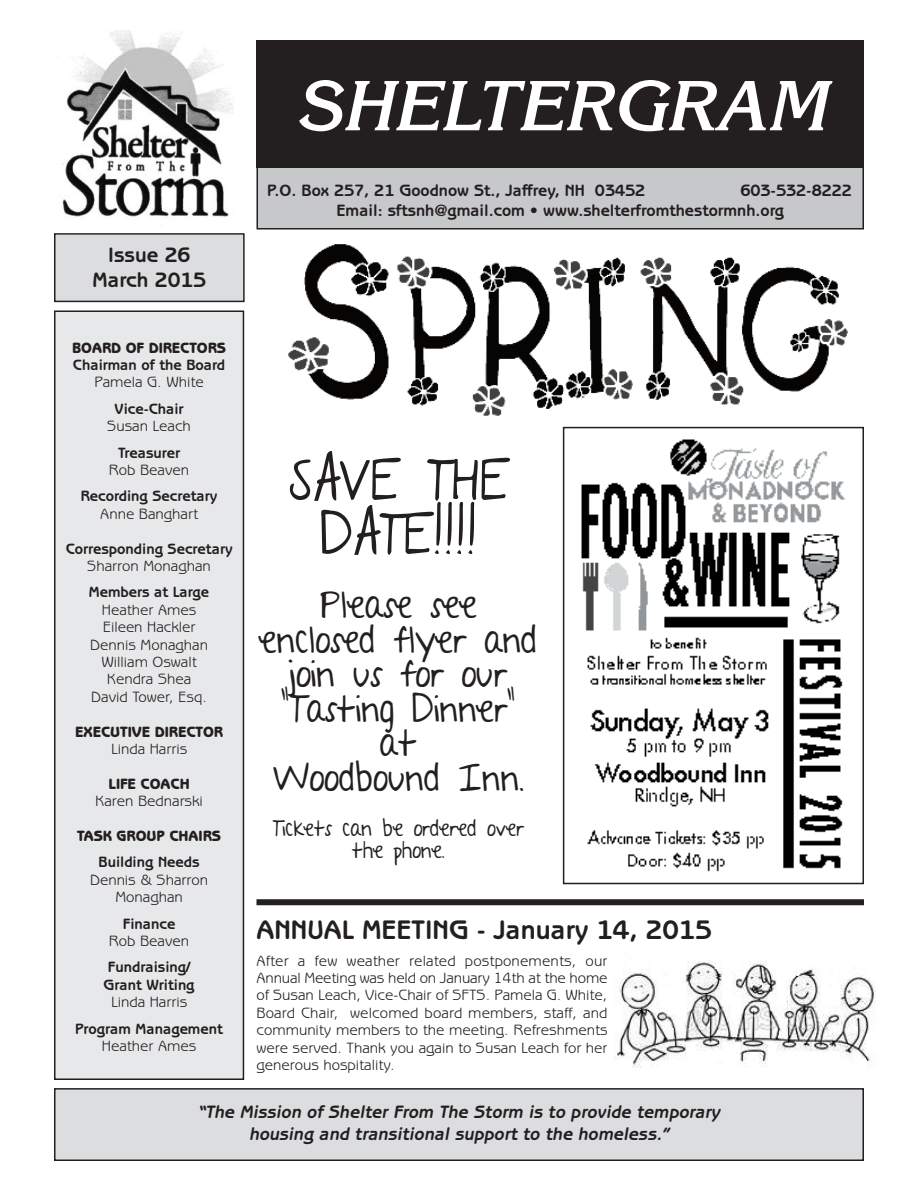
<style>
.page{position:relative;width:918px;height:1188px;background:#fff}
.page>*{position:absolute;margin:0;border:0;box-sizing:border-box;transform-origin:0 0}
.t1{font:italic 700 69px "Korinna";color:#fff}
.t2{font:54px/54px "A Year Without Rain";color:#231f20;text-align:center}
.t3{font:36px/34.5px "A Year Without Rain";color:#231f20;text-align:center}
.t4{font:700 27px "Benguiat Gothic";color:#231f20}
.t5{font:21px/22.5px "A Year Without Rain";color:#231f20;text-align:center}
.t6{font:700 21px/25.2px "Benguiat Gothic";color:#231f20;text-align:center}
.t7{font:italic 700 18px/21.6px "Benguiat Gothic";letter-spacing:.005em;color:#231f20;text-align:center}
.t8{font:700 16.5px/19.8px "Benguiat Gothic";color:#231f20}
.t9{font:15px/17.4px "Benguiat Gothic";color:#231f20;text-align:center}
.t10{font:700 15px/17.4px "Benguiat Gothic";color:#231f20}
.t11{font:800 15px "Benguiat Gothic";color:#231f20}
</style>
<div class="page">
<div style="left:256px;top:40px;width:608px;height:128px;background:#231f20"></div>
<img style="left:62px;top:31px;width:172px;height:188px">
<div style="left:56px;top:235px;width:187px;height:66px;background:#dcdddf"></div>
<div style="left:54px;top:233px;width:191px;height:69px;border:2px solid #231f20"></div>
<div style="left:258px;top:168px;width:604px;height:60px;background:#c7c8ca"></div>
<div style="left:256px;top:165px;width:608px;height:65px;border:2px solid #231f20"></div>
<div style="left:56px;top:312px;width:187px;height:767px;background:#e7e8e9"></div>
<div style="left:54px;top:310px;width:190px;height:770px;border:2px solid #231f20"></div>
<div style="left:55px;top:1089px;width:808px;height:71px;background:#dcdddf"></div>
<div style="left:54px;top:1088px;width:810px;height:73px;border:2px solid #231f20"></div>
<img style="left:288px;top:244px;width:560px;height:172px">
<img style="left:581px;top:439px;width:264px;height:433px">
<div style="left:563px;top:427px;width:301px;height:457px;border:2px solid #231f20"></div>
<img style="left:614px;top:961px;width:262px;height:106px">
<div style="left:256px;top:899px;width:608px;height:6px;background:#231f20"></div>
<h1 class="t1" style="left:295px;top:66px;width:532px">SHELTERGRAM</h1>
<h3 class="t6" style="left:93px;top:244px;width:115px">Issue 26<br>March 2015</h3>
<p class="t11" style="left:72px;top:342px;width:156px">BOARD OF DIRECTORS</p>
<p class="t10" style="left:73px;top:358px;width:154px">Chairman of the Board</p>
<p class="t9" style="left:94px;top:375px;width:111px">Pamela G. White</p>
<p class="t10" style="left:115px;top:401px;width:71px">Vice-Chair</p>
<p class="t9" style="left:107px;top:419px;width:85px">Susan Leach</p>
<p class="t10" style="left:118px;top:445px;width:64px">Treasurer</p>
<p class="t9" style="left:109px;top:463px;width:82px">Rob Beaven</p>
<p class="t10" style="left:81px;top:489px;width:138px">Recording Secretary</p>
<p class="t9" style="left:100px;top:506px;width:99px">Anne Banghart</p>
<p class="t10" style="left:66px;top:541px;width:168px">Corresponding Secretary</p>
<p class="t9" style="left:87px;top:559px;width:125px">Sharron Monaghan</p>
<p class="t10" style="left:89px;top:585px;width:122px">Members at Large</p>
<p class="t9" style="left:90px;top:602px;width:119px">Heather Ames<br>Eileen Hackler<br>Dennis Monaghan<br>William Oswalt<br>Kendra Shea<br>David Tower, Esq.</p>
<p class="t11" style="left:75px;top:726px;width:149px">EXECUTIVE DIRECTOR</p>
<p class="t9" style="left:111px;top:742px;width:78px">Linda Harris</p>
<p class="t11" style="left:109px;top:778px;width:83px">LIFE COACH</p>
<p class="t9" style="left:95px;top:794px;width:109px">Karen Bednarski</p>
<p class="t11" style="left:77px;top:830px;width:146px">TASK GROUP CHAIRS</p>
<p class="t10" style="left:99px;top:855px;width:103px">Building Needs</p>
<p class="t9" style="left:90px;top:872px;width:120px">Dennis &amp; Sharron<br>Monaghan</p>
<p class="t10" style="left:123px;top:916px;width:54px">Finance</p>
<p class="t9" style="left:109px;top:934px;width:82px">Rob Beaven</p>
<p class="t10" style="left:104px;top:960px;width:93px">Fundraising/<br>Grant Writing</p>
<p class="t9" style="left:111px;top:995px;width:78px">Linda Harris</p>
<p class="t10" style="left:75px;top:1021px;width:149px">Program Management</p>
<p class="t9" style="left:102px;top:1039px;width:96px">Heather Ames</p>
<p class="t8" style="left:267px;top:182px;width:380px">P.O. Box 257, 21 Goodnow St., Jaffrey, NH 03452</p>
<p class="t8" style="left:336px;top:182px;width:517px;text-indent:404px">603-532-8222<br>Email: sftsnh@gmail.com • www.shelterfromthestormnh.org</p>
<h2 class="t2" style="left:288px;top:454px;width:222px">SAVE THE<br>DATE!!!!</h2>
<h3 class="t3" style="left:259px;top:589px;width:279px">Please see enclosed flyer and join us for our “Tasting Dinner” at<br>Woodbound Inn.</h3>
<h3 class="t5" style="left:272px;top:817px;width:253px">Tickets can be ordered over the phone.</h3>
<h3 class="t4" style="left:256px;top:920px;width:457px">ANNUAL MEETING - January 14, 2015</h3>
<p class="t9" style="left:256px;top:953px;width:353px;text-align:justify">After a few weather related postponements, our Annual Meeting was held on January 14th at the home of Susan Leach, Vice-Chair of SFTS. Pamela G. White, Board Chair, welcomed board members, staff, and community members to the meeting. Refreshments were served. Thank you again to Susan Leach for her generous hospitality.</p>
<p class="t7" style="left:198px;top:1103px;width:523px">“The Mission of Shelter From The Storm is to provide temporary housing and transitional support to the homeless.”</p>
</div>
